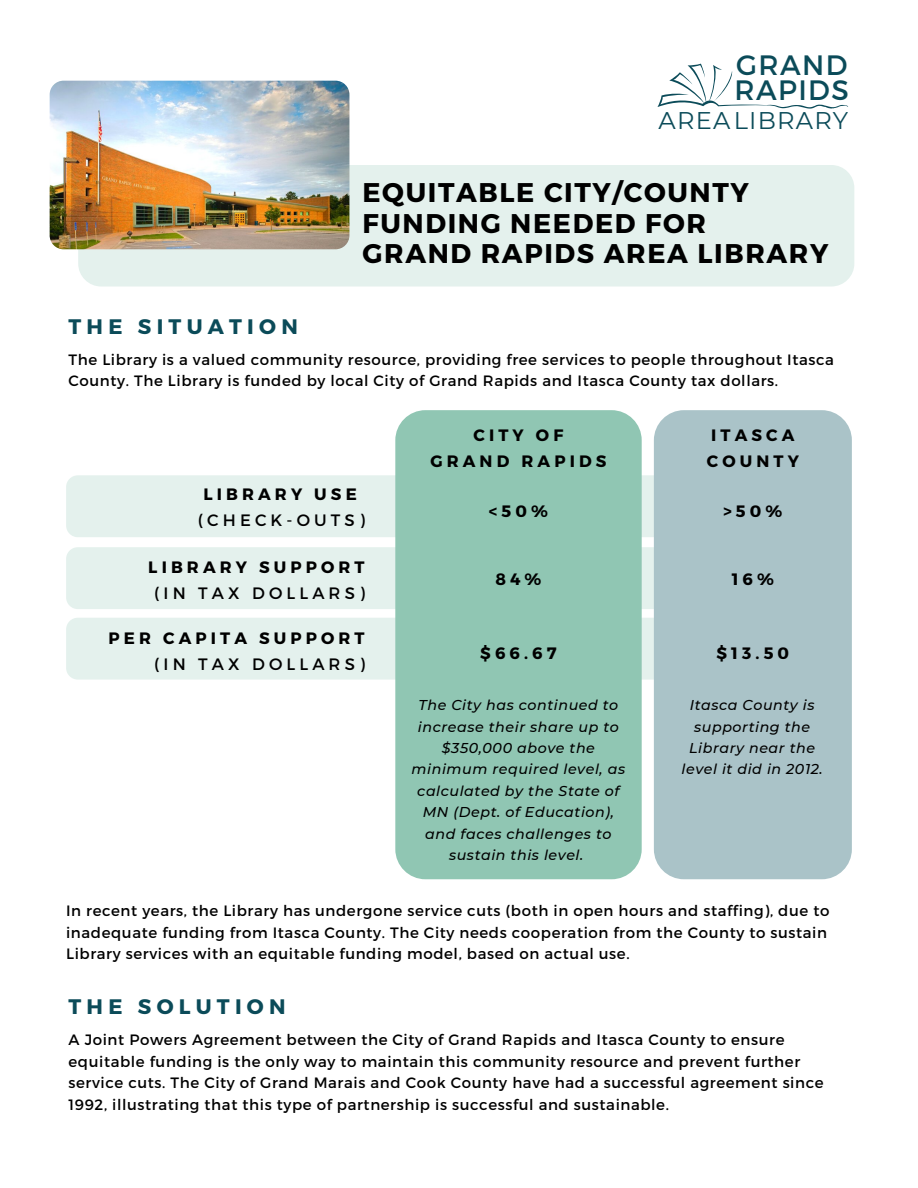
<style>
.page{position:relative;width:918px;height:1188px;background:#fff}
.page>*{position:absolute;margin:0;border:0;box-sizing:border-box;transform-origin:0 0}
.t1{font:28.05px "Montserrat";letter-spacing:.05em;color:#0b4b59}
.t2{font:700 27px/30.3px "Montserrat";letter-spacing:.06em;color:#000}
.t3{font:24.15px "Montserrat";letter-spacing:.05em;color:#0b4b59}
.t4{font:700 21px "Montserrat";letter-spacing:.25em;color:#0b4b59}
.t5{font:700 16.5px/26px "Montserrat";letter-spacing:.25em;color:#000;text-align:right}
.t6{font:16.5px "Montserrat";letter-spacing:.25em;color:#000}
.t7{font:15px/21.3px "Montserrat";letter-spacing:.04em;color:#000}
.t8{font:italic 500 14.25px/21.3px "Montserrat";letter-spacing:.04em;color:#000;text-align:center}
.s1{font-weight:400}
</style>
<div class="page">
<svg style="left:657px;top:64px;width:191px;height:45px"></svg>
<div style="left:66px;top:547px;width:766px;height:62px;background:#e4f1ed;border-radius:12px"></div>
<div style="left:66px;top:475px;width:766px;height:62px;background:#e4f1ed;border-radius:12px"></div>
<div style="left:66px;top:618px;width:766px;height:62px;background:#e4f1ed;border-radius:12px"></div>
<div style="left:654px;top:410px;width:198px;height:469px;background:#aac3c8;border-radius:30px"></div>
<div style="left:395px;top:410px;width:247px;height:469px;background:#90c6b3;border-radius:30px"></div>
<div style="left:78px;top:165px;width:776px;height:122px;background:#e4f1ed;border-radius:23px"></div>
<img style="left:50px;top:81px;width:299px;height:168px;border-radius:14px">
<p class="t1" style="left:736px;top:47px;width:113px">GRAND</p>
<p class="t1" style="left:734px;top:72px;width:116px">RAPIDS</p>
<p class="t3" style="left:659px;top:106px;width:191px">AREALIBRARY</p>
<p class="t4" style="left:69px;top:313px;width:231px">THE SITUATION</p>
<p class="t2" style="left:363px;top:176px;width:388px">EQUITABLE CITY/COUNTY<br>FUNDING NEEDED FOR</p>
<p class="t2" style="left:363px;top:237px;width:467px">GRAND RAPIDS AREA LIBRARY</p>
<p class="t7" style="left:69px;top:348px;width:767px">The Library is a valued community resource, providing free services to people throughout Itasca<br>County. The Library is funded by local City of Grand Rapids and Itasca County tax dollars.</p>
<p class="t5" style="left:203px;top:481px;width:155px">LIBRARY USE</p>
<p class="t6" style="left:198px;top:510px;width:168px">(CHECK-OUTS)</p>
<p class="t5" style="left:148px;top:554px;width:218px">LIBRARY SUPPORT</p>
<p class="t6" style="left:154px;top:583px;width:212px">(IN TAX DOLLARS)</p>
<p class="t5" style="left:109px;top:625px;width:258px">PER CAPITA SUPPORT <span class="s1">(IN TAX DOLLARS)</span></p>
<p class="t5" style="left:474px;top:422px;width:91px">CITY OF</p>
<p class="t5" style="left:430px;top:447px;width:178px">GRAND RAPIDS</p>
<p class="t5" style="left:489px;top:498px;width:61px">&lt;50%</p>
<p class="t5" style="left:711px;top:422px;width:85px">ITASCA</p>
<p class="t5" style="left:707px;top:447px;width:94px">COUNTY</p>
<p class="t5" style="left:723px;top:498px;width:61px">&gt;50%</p>
<p class="t5" style="left:495px;top:565px;width:48px">84%</p>
<p class="t5" style="left:732px;top:565px;width:44px">16%</p>
<p class="t5" style="left:480px;top:640px;width:78px">$66.67</p>
<p class="t5" style="left:717px;top:640px;width:74px">$13.50</p>
<p class="t8" style="left:412px;top:695px;width:215px">The City has continued to increase their share up to $350,000 above the minimum required level, as calculated by the State of<br>MN (Dept. of Education), and faces challenges to sustain this level.</p>
<p class="t8" style="left:682px;top:695px;width:143px">Itasca County is supporting the<br>Library near the level it did in 2012.</p>
<p class="t7" style="left:66px;top:900px;width:765px">In recent years, the Library has undergone service cuts (both in open hours and staffing), due to inadequate funding from Itasca County. The City needs cooperation from the County to sustain<br>Library services with an equitable funding model, based on actual use.</p>
<p class="t4" style="left:69px;top:992px;width:219px">THE SOLUTION</p>
<p class="t7" style="left:69px;top:1029px;width:757px">A Joint Powers Agreement between the City of Grand Rapids and Itasca County to ensure equitable funding is the only way to maintain this community resource and prevent further service cuts. The City of Grand Marais and Cook County have had a successful agreement since 1992, illustrating that this type of partnership is successful and sustainable.</p>
</div>
